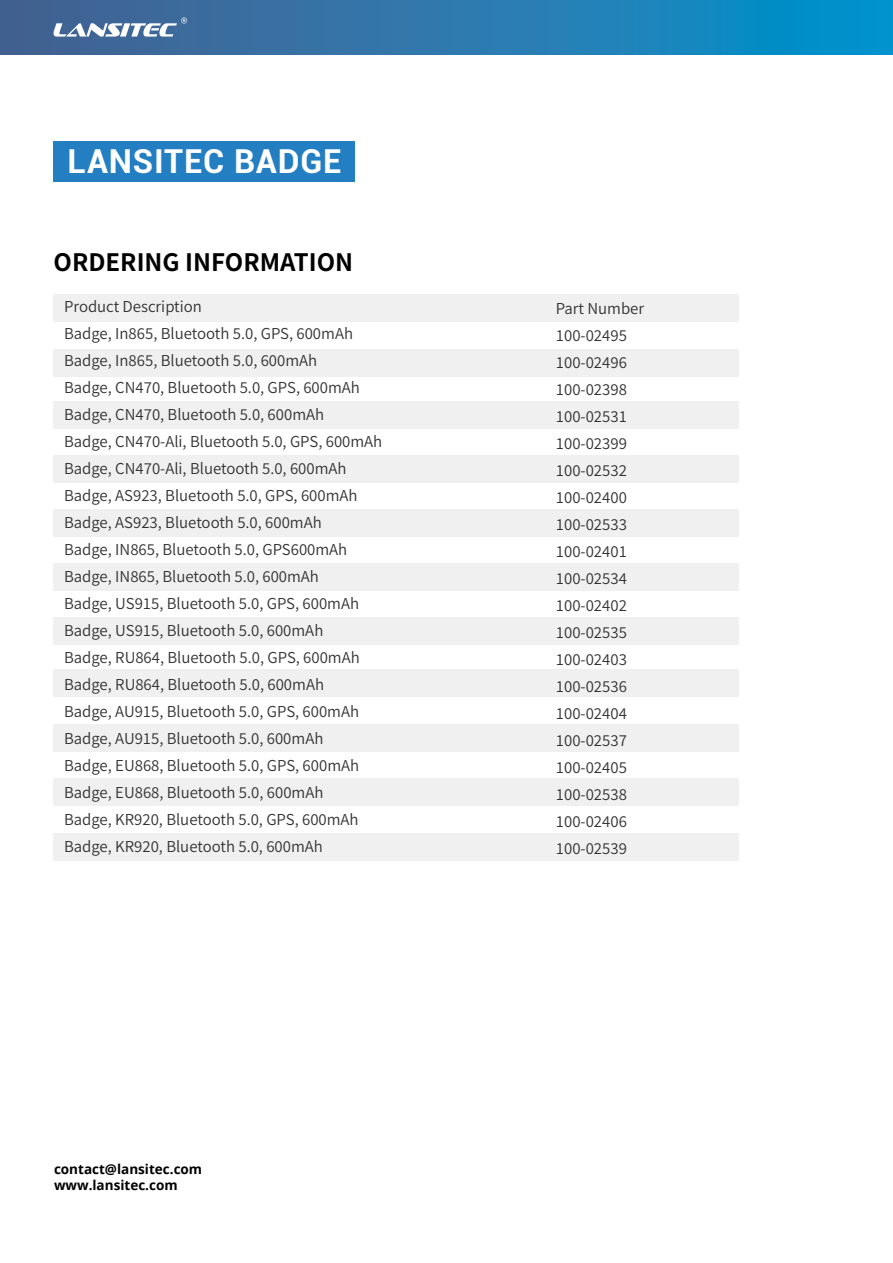
<style>
.page{position:relative;width:893px;height:1263px;background:#fff}
.page>*{position:absolute;margin:0;border:0;box-sizing:border-box;transform-origin:0 0}
.t1{font:700 33px "Roboto";letter-spacing:.025em;color:#fff}
.t2{font:700 24px "Source Han Sans CN";color:#000}
.t3{font:15px/27px "Source Han Sans CN";color:#333232}
.t4{font:700 13.5px "Open Sans";color:#000}
</style>
<div class="page">
<div style="left:0;top:0;width:893px;height:54px;background:linear-gradient(to right,#4c608f,#0493ce)"></div>
<svg style="left:54px;top:17px;width:133px;height:20px"></svg>
<div style="left:54px;top:141px;width:301px;height:40px;background:#237ec2"></div>
<div style="left:54px;top:294px;width:685px;height:28px;background:#f0f0f1"></div>
<div style="left:54px;top:563px;width:685px;height:27px;background:#f0f0f1"></div>
<div style="left:54px;top:833px;width:685px;height:27px;background:#f0f0f1"></div>
<div style="left:54px;top:401px;width:685px;height:27px;background:#f0f0f1"></div>
<div style="left:54px;top:669px;width:685px;height:28px;background:#f0f0f1"></div>
<div style="left:54px;top:349px;width:685px;height:27px;background:#f0f0f1"></div>
<div style="left:54px;top:617px;width:685px;height:28px;background:#f0f0f1"></div>
<div style="left:54px;top:455px;width:685px;height:28px;background:#f0f0f1"></div>
<div style="left:54px;top:724px;width:685px;height:28px;background:#f0f0f1"></div>
<div style="left:54px;top:509px;width:685px;height:28px;background:#f0f0f1"></div>
<div style="left:54px;top:778px;width:685px;height:28px;background:#f0f0f1"></div>
<h1 class="t1" style="left:68px;top:138px;width:275px">LANSITEC BADGE</h1>
<h2 class="t2" style="left:54px;top:248px;width:301px">ORDERING INFORMATION</h2>
<p class="t3" style="left:64px;top:294px;width:320px">Product Description<br>Badge, In865, Bluetooth 5.0, GPS, 600mAh Badge, In865, Bluetooth 5.0, 600mAh<br>Badge, CN470, Bluetooth 5.0, GPS, 600mAh Badge, CN470, Bluetooth 5.0, 600mAh<br>Badge, CN470-Ali, Bluetooth 5.0, GPS, 600mAh Badge, CN470-Ali, Bluetooth 5.0, 600mAh Badge, AS923, Bluetooth 5.0, GPS, 600mAh Badge, AS923, Bluetooth 5.0, 600mAh<br>Badge, IN865, Bluetooth 5.0, GPS600mAh Badge, IN865, Bluetooth 5.0, 600mAh<br>Badge, US915, Bluetooth 5.0, GPS, 600mAh Badge, US915, Bluetooth 5.0, 600mAh<br>Badge, RU864, Bluetooth 5.0, GPS, 600mAh Badge, RU864, Bluetooth 5.0, 600mAh<br>Badge, AU915, Bluetooth 5.0, GPS, 600mAh Badge, AU915, Bluetooth 5.0, 600mAh<br>Badge, EU868, Bluetooth 5.0, GPS, 600mAh Badge, EU868, Bluetooth 5.0, 600mAh<br>Badge, KR920, Bluetooth 5.0, GPS, 600mAh Badge, KR920, Bluetooth 5.0, 600mAh</p>
<p class="t3" style="left:556px;top:295px;width:90px">Part Number<br>100-02495<br>100-02496<br>100-02398<br>100-02531<br>100-02399<br>100-02532<br>100-02400<br>100-02533<br>100-02401<br>100-02534<br>100-02402<br>100-02535<br>100-02403<br>100-02536<br>100-02404<br>100-02537<br>100-02405<br>100-02538<br>100-02406<br>100-02539</p>
<p class="t4" style="left:54px;top:1159px;width:150px">contact@lansitec.com</p>
<p class="t4" style="left:54px;top:1176px;width:125px">www.lansitec.com</p>
</div>
